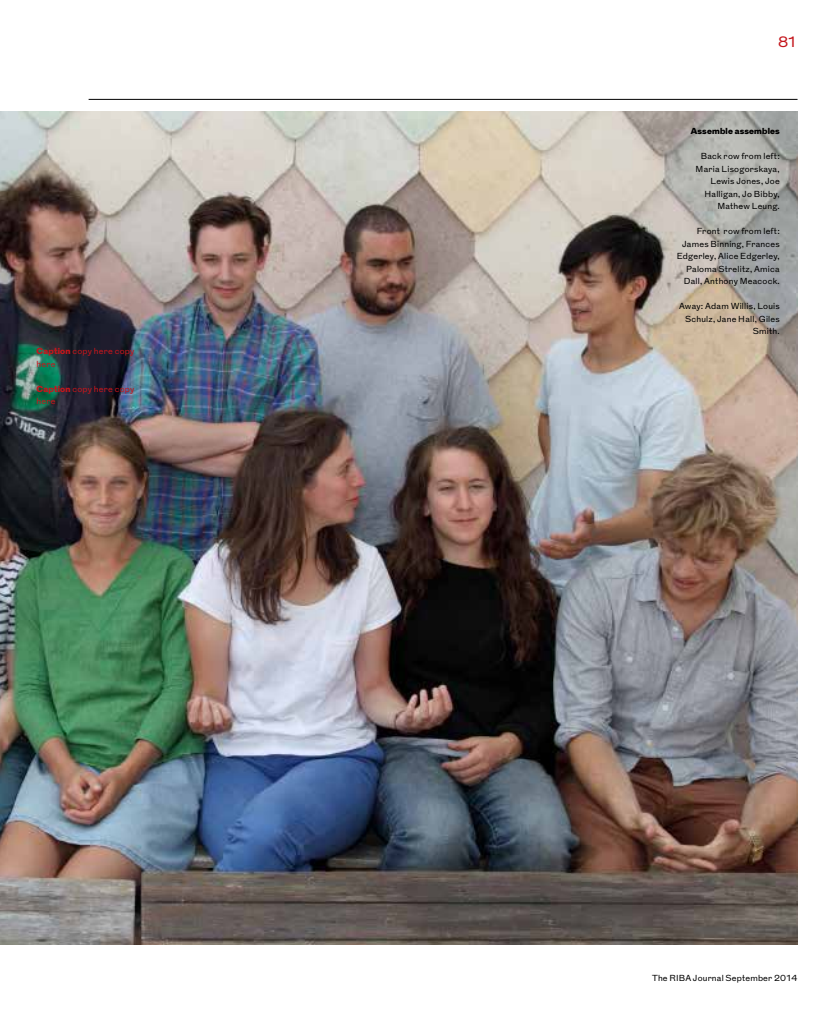
<style>
.page{position:relative;width:833px;height:1010px;background:#fff}
.page>*{position:absolute;margin:0;border:0;box-sizing:border-box;transform-origin:0 0}
.t1{font:15px "RIBAJ Grot";color:#c4161c}
.t2{font:8.75px/12.5px "RIBAJ Grot";letter-spacing:.025em;color:#000;text-align:right}
.t3{font:8.75px/12.5px "RIBAJ Grot";letter-spacing:.025em;color:#c4161c}
.t4{font:900 8.75px "RIBAJ Grot";letter-spacing:.025em;color:#000}
.s1{font-weight:900}
</style>
<div class="page">
<hr style="left:89px;top:99px;width:708px;height:1px;background:#000">
<img style="left:0;top:111px;width:797px;height:834px">
<p class="t3" style="left:37px;top:345px;width:99px"><span class="s1">Caption</span> copy here copy here</p>
<p class="t3" style="left:37px;top:382px;width:99px"><span class="s1">Caption</span> copy here copy here</p>
<h1 class="t1" style="left:778px;top:31px;width:21px">81</h1>
<p class="t4" style="left:691px;top:125px;width:90px">Assemble assembles</p>
<p class="t2" style="left:695px;top:150px;width:86px">Back row from left:<br>Maria Lisogorskaya,<br>Lewis Jones, Joe<br>Halligan, Jo Bibby,<br>Mathew Leung.</p>
<p class="t2" style="left:676px;top:225px;width:105px">Front row from left:<br>James Binning, Frances<br>Edgerley, Alice Edgerley,<br>Paloma Strelitz, Amica<br>Dall, Anthony Meacock.</p>
<p class="t2" style="left:679px;top:300px;width:102px">Away: Adam Willis, Louis<br>Schulz, Jane Hall, Giles<br>Smith.</p>
<p class="t2" style="left:652px;top:971px;width:147px">The RIBA Journal September 2014</p>
</div>
